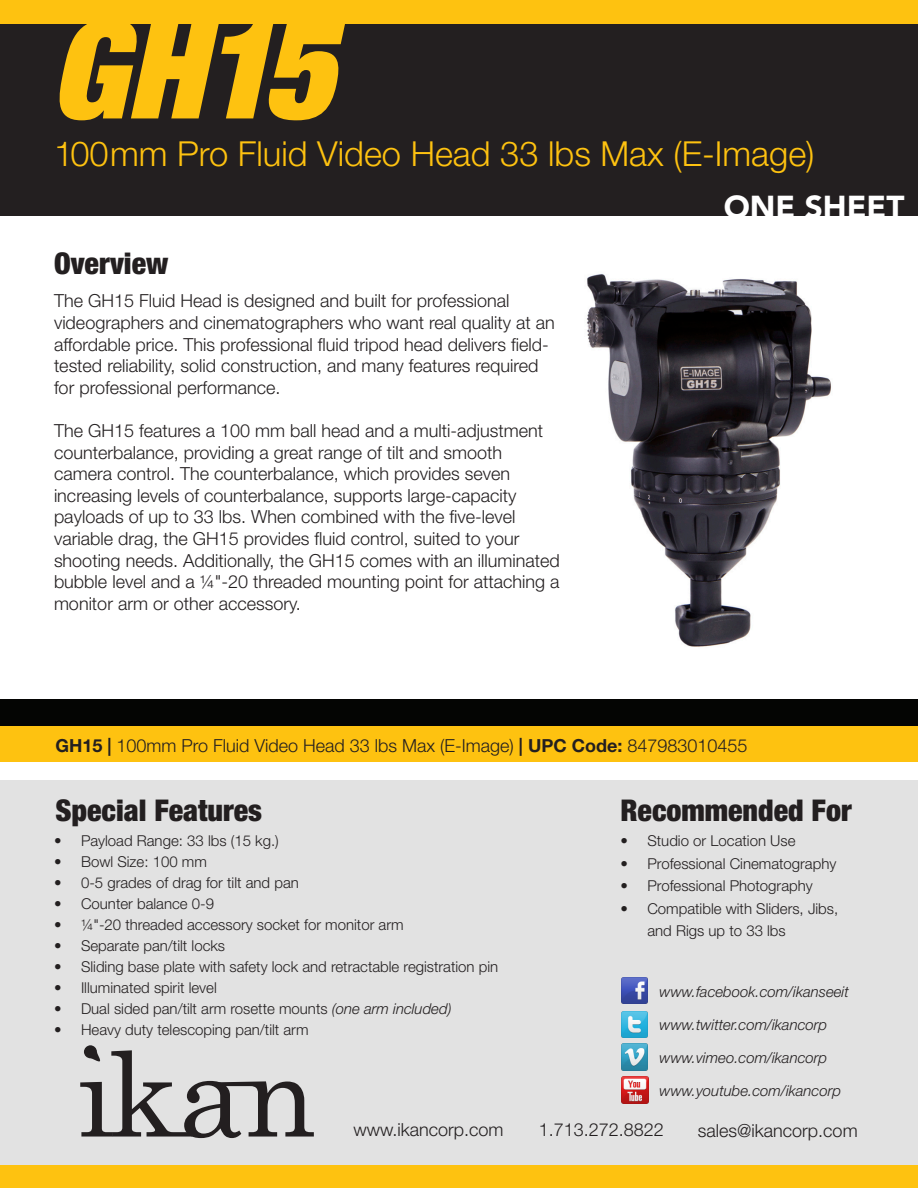
<style>
.page{position:relative;width:918px;height:1188px;background:#fff}
.page>*{position:absolute;margin:0;border:0;box-sizing:border-box;transform-origin:0 0}
.t1{font:italic 900 condensed 136.5px "Helvetica Neue LT Std";color:#fec210}
.t2{font:300 34.5px "Helvetica Neue LT Std";color:#fec210}
.t3{font:900 31.5px "Avenir LT Std";color:#fff}
.t4{font:900 condensed 30px "Helvetica Neue LT Std";color:#231f20}
.t5{font:300 18px/21.6px "Helvetica Neue LT Std";color:#231f20}
.t6{font:300 15px/22.5px "Helvetica Neue LT Std";color:#231f20}
.t7{font:italic 300 15px "Helvetica Neue LT Std";color:#231f20}
.s1{font-weight:700}
.s2{font-style:italic}
</style>
<div class="page">
<div style="left:0;top:780px;width:918px;height:408px;background:#e2e2e2"></div>
<svg style="left:80px;top:1045px;width:234px;height:93px"></svg>
<div style="left:0;top:0;width:918px;height:216px;background:#231f20"></div>
<img style="left:587px;top:274px;width:244px;height:373px">
<div style="left:0;top:0;width:918px;height:24px;background:#fec210"></div>
<div style="left:0;top:724px;width:918px;height:38px;background:#fec210"></div>
<div style="left:0;top:699px;width:918px;height:27px;background:#040503"></div>
<div style="left:0;top:1165px;width:918px;height:23px;background:#fec210"></div>
<img style="left:621px;top:977px;width:27px;height:27px">
<img style="left:621px;top:1011px;width:27px;height:27px">
<img style="left:621px;top:1043px;width:27px;height:28px">
<img style="left:621px;top:1076px;width:28px;height:28px">
<p class="t1" style="left:50px;top:-17px;width:284px">GH15</p>
<p class="t2" style="left:54px;top:133px;width:762px">100mm Pro Fluid Video Head 33 lbs Max (E-Image)</p>
<p class="t4" style="left:54px;top:245px;width:116px">Overview</p>
<p class="t5" style="left:54px;top:290px;width:502px">The GH15 Fluid Head is designed and built for professional videographers and cinematographers who want real quality at an affordable price. This professional fluid tripod head delivers field&shy;tested reliability, solid construction, and many features required for professional performance.</p>
<p class="t5" style="left:54px;top:419px;width:507px">The GH15 features a 100 mm ball head and a multi-adjustment counterbalance, providing a great range of tilt and smooth camera control. The counterbalance, which provides seven increasing levels of counterbalance, supports large-capacity payloads of up to 33 lbs. When combined with the five-level variable drag, the GH15 provides fluid control, suited to your shooting needs. Additionally, the GH15 comes with an illuminated bubble level and a ¼"-20 threaded mounting point for attaching a monitor arm or other accessory.</p>
<p class="t3" style="left:724px;top:187px;width:182px">ONE SHEET</p>
<p class="t5" style="left:55px;top:734px;width:694px"><span class="s1">GH15 |</span> 100mm Pro Fluid Video Head 33 lbs Max (E-Image) <span class="s1">| UPC Code:</span> 847983010455</p>
<p class="t4" style="left:56px;top:791px;width:208px">Special Features</p>
<p class="t6" style="left:54px;top:829px;width:226px">• Payload Range: 33 lbs (15 kg.)</p>
<p class="t6" style="left:54px;top:850px;width:154px">• Bowl Size: 100 mm</p>
<p class="t6" style="left:54px;top:871px;width:246px">• 0-5 grades of drag for tilt and pan</p>
<p class="t6" style="left:54px;top:892px;width:162px">• Counter balance 0-9</p>
<p class="t6" style="left:54px;top:913px;width:351px">• ¼"-20 threaded accessory socket for monitor arm</p>
<p class="t6" style="left:54px;top:934px;width:173px">• Separate pan/tilt locks</p>
<p class="t6" style="left:54px;top:955px;width:446px">• Sliding base plate with safety lock and retractable registration pin</p>
<p class="t6" style="left:54px;top:976px;width:164px">• Illuminated spirit level</p>
<p class="t6" style="left:54px;top:997px;width:399px">• Dual sided pan/tilt arm rosette mounts <span class="s2">(one arm included)</span></p>
<p class="t6" style="left:54px;top:1018px;width:256px">• Heavy duty telescoping pan/tilt arm</p>
<p class="t4" style="left:620px;top:791px;width:233px">Recommended For</p>
<p class="t6" style="left:620px;top:829px;width:177px">• Studio or Location Use</p>
<p class="t6" style="left:620px;top:852px;width:217px">• Professional Cinematography</p>
<p class="t6" style="left:620px;top:874px;width:194px">• Professional Photography</p>
<p class="t6" style="left:647px;top:897px;width:192px;text-indent:-27px">• Compatible with Sliders, Jibs, and Rigs up to 33 lbs</p>
<p class="t7" style="left:660px;top:983px;width:191px">www.facebook.com/ikanseeit</p>
<p class="t7" style="left:660px;top:1016px;width:169px">www.twitter.com/ikancorp</p>
<p class="t7" style="left:660px;top:1049px;width:169px">www.vimeo.com/ikancorp</p>
<p class="t7" style="left:660px;top:1082px;width:183px">www.youtube.com/ikancorp</p>
<p class="t5" style="left:353px;top:1118px;width:152px">www.ikancorp.com</p>
<p class="t5" style="left:539px;top:1119px;width:127px">1.713.272.8822</p>
<p class="t5" style="left:698px;top:1119px;width:161px">sales@ikancorp.com</p>
</div>
